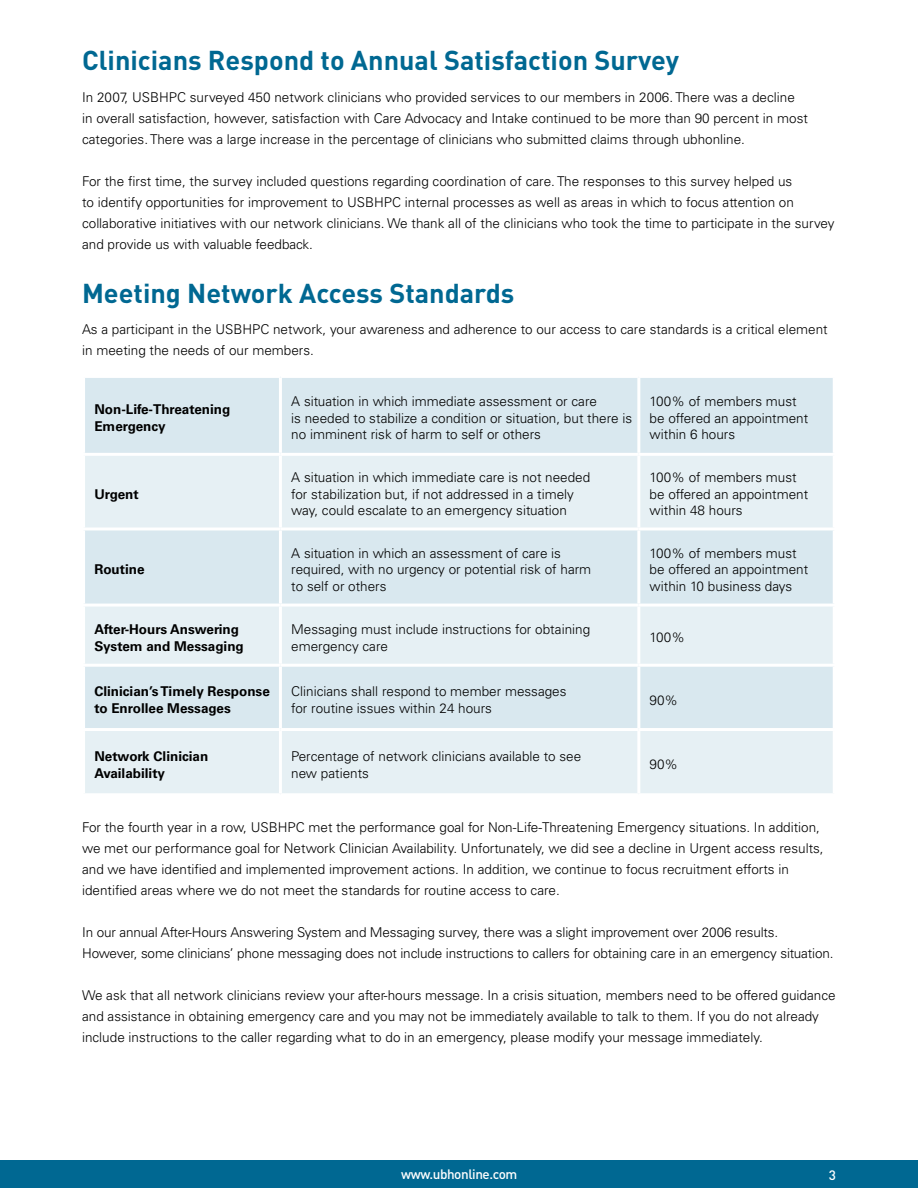
<style>
.page{position:relative;width:918px;height:1188px;background:#fff}
.page>*{position:absolute;margin:0;border:0;box-sizing:border-box;transform-origin:0 0}
.t1{font:700 27px "DIN";color:#006892}
.t2{font:300 13.5px/16.5px "Univers LT Std";color:#000}
.t3{font:700 13.5px/16.5px "Univers LT Std";color:#000}
.t4{font:500 13.5px "DIN";letter-spacing:-.03em;color:#fff}
</style>
<div class="page">
<div style="left:85px;top:378px;width:748px;height:75px;background:#d9e8ef"></div>
<svg style="left:85px;top:456px;width:748px;height:337px;background:#e0ecf1"></svg>
<hr style="left:279px;top:378px;width:3px;height:75px;background:#fff">
<hr style="left:637px;top:378px;width:3px;height:75px;background:#fff">
<hr style="left:279px;top:456px;width:3px;height:71px;background:#fff">
<hr style="left:637px;top:456px;width:3px;height:71px;background:#fff">
<hr style="left:82px;top:527px;width:198px;height:3px;background:#fff">
<hr style="left:280px;top:527px;width:359px;height:3px;background:#fff">
<hr style="left:279px;top:530px;width:3px;height:74px;background:#fff">
<hr style="left:639px;top:527px;width:197px;height:3px;background:#fff">
<hr style="left:637px;top:530px;width:3px;height:74px;background:#fff">
<hr style="left:82px;top:604px;width:198px;height:3px;background:#fff">
<hr style="left:280px;top:604px;width:359px;height:3px;background:#fff">
<hr style="left:279px;top:607px;width:3px;height:57px;background:#fff">
<hr style="left:639px;top:604px;width:197px;height:3px;background:#fff">
<hr style="left:637px;top:607px;width:3px;height:57px;background:#fff">
<hr style="left:82px;top:664px;width:198px;height:3px;background:#fff">
<hr style="left:280px;top:664px;width:359px;height:3px;background:#fff">
<hr style="left:279px;top:667px;width:3px;height:61px;background:#fff">
<hr style="left:639px;top:664px;width:197px;height:3px;background:#fff">
<hr style="left:637px;top:667px;width:3px;height:61px;background:#fff">
<hr style="left:82px;top:728px;width:198px;height:3px;background:#fff">
<hr style="left:280px;top:728px;width:359px;height:3px;background:#fff">
<hr style="left:279px;top:731px;width:3px;height:62px;background:#fff">
<hr style="left:639px;top:728px;width:197px;height:3px;background:#fff">
<hr style="left:637px;top:731px;width:3px;height:62px;background:#fff">
<div style="left:0;top:1160px;width:918px;height:28px;background:#006892"></div>
<h1 class="t1" style="left:82px;top:43px;width:598px">Clinicians Respond to Annual Satisfaction Survey</h1>
<p class="t2" style="left:82px;top:87px;width:727px;line-height:21px">In 2007, USBHPC surveyed 450 network clinicians who provided services to our members in 2006. There was a decline in overall satisfaction, however, satisfaction with Care Advocacy and Intake continued to be more than 90 percent in most categories. There was a large increase in the percentage of clinicians who submitted claims through ubhonline.</p>
<p class="t2" style="left:82px;top:171px;width:754px;line-height:21px">For the first time, the survey included questions regarding coordination of care. The responses to this survey helped us<br>to identify opportunities for improvement to USBHPC internal processes as well as areas in which to focus attention on collaborative initiatives with our network clinicians. We thank all of the clinicians who took the time to participate in the survey and provide us with valuable feedback.</p>
<h1 class="t1" style="left:82px;top:275px;width:434px">Meeting Network Access Standards</h1>
<p class="t2" style="left:82px;top:319px;width:747px;line-height:21px">As a participant in the USBHPC network, your awareness and adherence to our access to care standards is a critical element in meeting the needs of our members.</p>
<p class="t3" style="left:94px;top:402px;width:138px">Non-Life-Threatening<br>Emergency</p>
<p class="t2" style="left:291px;top:393px;width:343px">A situation in which immediate assessment or care<br>is needed to stabilize a condition or situation, but there is no imminent risk of harm to self or others</p>
<p class="t2" style="left:650px;top:393px;width:160px">100% of members must be offered an appointment within 6 hours</p>
<p class="t3" style="left:94px;top:486px;width:46px">Urgent</p>
<p class="t3" style="left:94px;top:561px;width:52px">Routine</p>
<p class="t2" style="left:291px;top:469px;width:301px">A situation in which immediate care is not needed for stabilization but, if not addressed in a timely way, could escalate to an emergency situation</p>
<p class="t2" style="left:650px;top:469px;width:160px">100% of members must be offered an appointment within 48 hours</p>
<p class="t2" style="left:291px;top:545px;width:302px">A situation in which an assessment of care is required, with no urgency or potential risk of harm to self or others</p>
<p class="t2" style="left:650px;top:545px;width:160px">100% of members must be offered an appointment within 10 business days</p>
<p class="t3" style="left:94px;top:621px;width:151px">After-Hours Answering<br>System and Messaging</p>
<p class="t2" style="left:291px;top:621px;width:300px">Messaging must include instructions for obtaining emergency care</p>
<p class="t2" style="left:650px;top:629px;width:37px">100%</p>
<p class="t3" style="left:94px;top:684px;width:177px">Clinician’s Timely Response to Enrollee Messages</p>
<p class="t2" style="left:291px;top:683px;width:277px">Clinicians shall respond to member messages for routine issues within 24 hours</p>
<p class="t2" style="left:650px;top:692px;width:30px">90%</p>
<p class="t3" style="left:94px;top:748px;width:115px">Network Clinician<br>Availability</p>
<p class="t2" style="left:291px;top:748px;width:292px">Percentage of network clinicians available to see new patients</p>
<p class="t2" style="left:650px;top:756px;width:30px">90%</p>
<p class="t2" style="left:82px;top:817px;width:743px;line-height:21px">For the fourth year in a row, USBHPC met the performance goal for Non-Life-Threatening Emergency situations. In addition, we met our performance goal for Network Clinician Availability. Unfortunately, we did see a decline in Urgent access results, and we have identified and implemented improvement actions. In addition, we continue to focus recruitment efforts in identified areas where we do not meet the standards for routine access to care.</p>
<p class="t2" style="left:82px;top:922px;width:753px;line-height:21px">In our annual After-Hours Answering System and Messaging survey, there was a slight improvement over 2006 results.<br>However, some clinicians’ phone messaging does not include instructions to callers for obtaining care in an emergency situation.</p>
<p class="t2" style="left:82px;top:985px;width:755px;line-height:21px">We ask that all network clinicians review your after-hours message. In a crisis situation, members need to be offered guidance and assistance in obtaining emergency care and you may not be immediately available to talk to them. If you do not already include instructions to the caller regarding what to do in an emergency, please modify your message immediately.</p>
<p class="t4" style="left:401px;top:1166px;width:118px">www.ubhonline.com</p>
<p class="t4" style="left:829px;top:1166px;width:9px">3</p>
</div>
